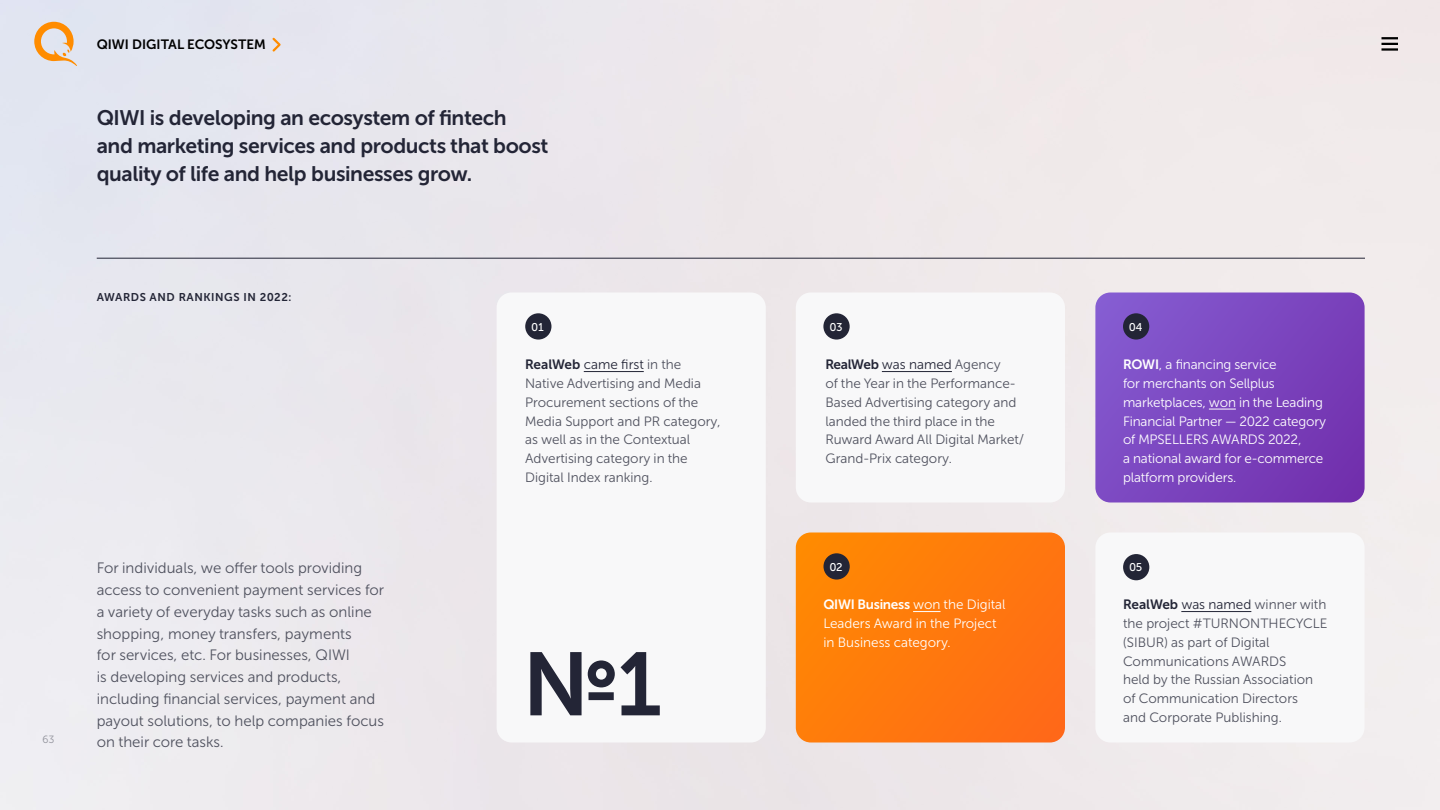
<style>
.page{position:relative;width:1440px;height:810px;background:#fff}
.page>*{position:absolute;margin:0;border:0;box-sizing:border-box;transform-origin:0 0}
.t1{font:89.1px "Museo Sans Cyrl 700";color:#232536}
.t2{font:21px/28.5px "Museo Sans Cyrl 700";letter-spacing:-.02em;color:#232536}
.t3{font:15px/21.8px "Museo Sans Cyrl 300";color:#4f515e}
.t4{font:13.5px/18.8px "Museo Sans Cyrl 300";color:#4f515e}
.t5{font:13.5px/18.8px "Museo Sans Cyrl 300";letter-spacing:-.01em;color:#fff}
.t6{font:13.5px "Museo Sans Cyrl 700";color:#000}
.t7{font:11.25px "Museo Sans Cyrl 700";letter-spacing:.05em;color:#232536}
.t8{font:11.25px "Museo Sans Cyrl 500";color:#fff}
.t9{font:10.5px "Museo Sans Cyrl 300";color:#91929b}
.s1{font-family:"Museo Sans Cyrl 700";color:#232536}
.s2{color:#232536}
.s3{font-family:"Museo Sans Cyrl 700"}
</style>
<div class="page">
<svg style="left:34px;top:22px;width:43px;height:44px;background:#ebc59d"></svg>
<svg style="left:1382px;top:37px;width:16px;height:8px"></svg>
<hr style="left:1382px;top:48px;width:16px;height:3px;background:#000">
<svg style="left:270px;top:36px;width:13px;height:18px"></svg>
<hr style="left:97px;top:258px;width:1268px;height:1px;background:#232536">
<div style="left:497px;top:292px;width:269px;height:450px;background:#f8f8f9;border-radius:15px"></div>
<div style="left:525px;top:313px;width:26px;height:27px;background:#232536;border-radius:50%"></div>
<div style="left:1095px;top:532px;width:270px;height:210px;background:#f8f8f9;border-radius:15px"></div>
<hr style="left:1181px;top:611px;width:70px;height:1px;background:#232536">
<div style="left:1123px;top:554px;width:26px;height:26px;background:#232536;border-radius:50%"></div>
<svg style="left:796px;top:532px;width:269px;height:210px;background:#fe790e"></svg>
<svg style="left:1095px;top:292px;width:270px;height:210px;background:#7c46bf"></svg>
<div style="left:796px;top:292px;width:269px;height:210px;background:#f8f8f9;border-radius:15px"></div>
<svg style="left:1209px;top:409px;width:27px;height:1px"></svg>
<svg style="left:913px;top:611px;width:28px;height:1px"></svg>
<div style="left:824px;top:553px;width:26px;height:27px;background:#232536;border-radius:50%"></div>
<div style="left:1123px;top:313px;width:26px;height:27px;background:#232536;border-radius:50%"></div>
<div style="left:823px;top:313px;width:27px;height:27px;background:#232536;border-radius:50%"></div>
<hr style="left:584px;top:371px;width:60px;height:1px;background:#232536">
<hr style="left:882px;top:371px;width:70px;height:1px;background:#232536">
<p class="t9" style="left:42px;top:733px;width:13px">63</p>
<p class="t6" style="left:97px;top:37px;width:170px">QIWI DIGITAL ECOSYSTEM</p>
<h2 class="t2" style="left:97px;top:103px;width:453px">QIWI is developing an ecosystem of fintech<br>and marketing services and products that boost quality of life and help businesses grow.</h2>
<p class="t7" style="left:97px;top:291px;width:196px">AWARDS AND RANKINGS IN 2022:</p>
<p class="t3" style="left:97px;top:557px;width:289px">For individuals, we offer tools providing access to convenient payment services for a variety of everyday tasks such as online shopping, money transfers, payments<br>for services, etc. For businesses, QIWI<br>is developing services and products, including financial services, payment and payout solutions, to help companies focus on their core tasks.</p>
<p class="t8" style="left:531px;top:321px;width:14px">01</p>
<p class="t8" style="left:830px;top:321px;width:14px">03</p>
<p class="t8" style="left:1129px;top:321px;width:14px">04</p>
<p class="t4" style="left:525px;top:355px;width:197px"><span class="s1">RealWeb</span> <span class="s2">came first</span> in the<br>Native Advertising and Media<br>Procurement sections of the<br>Media Support and PR category, as well as in the Contextual<br>Advertising category in the<br>Digital Index ranking.</p>
<p class="t4" style="left:825px;top:355px;width:200px"><span class="s1">RealWeb</span> <span class="s2">was named</span> Agency<br>of the Year in the Performance-<br>Based Advertising category and landed the third place in the<br>Ruward Award All Digital Market/<br>Grand-Prix category.</p>
<p class="t5" style="left:1123px;top:355px;width:205px"><span class="s3">ROWI</span>, a financing service<br>for merchants on Sellplus marketplaces, won in the Leading<br>Financial Partner — 2022 category of MPSELLERS AWARDS 2022,<br>a national award for e-commerce platform providers.</p>
<p class="t8" style="left:830px;top:561px;width:14px">02</p>
<p class="t8" style="left:1129px;top:561px;width:14px">05</p>
<h1 class="t1" style="left:523px;top:635px;width:144px">№1</h1>
<p class="t5" style="left:824px;top:595px;width:184px"><span class="s3">QIWI Business</span> won the Digital<br>Leaders Award in the Project in Business category.</p>
<p class="t4" style="left:1123px;top:595px;width:206px"><span class="s1">RealWeb</span> <span class="s2">was named</span> winner with the project #TURNONTHECYCLE (SIBUR) as part of Digital<br>Communications AWARDS<br>held by the Russian Association of Communication Directors<br>and Corporate Publishing.</p>
</div>
